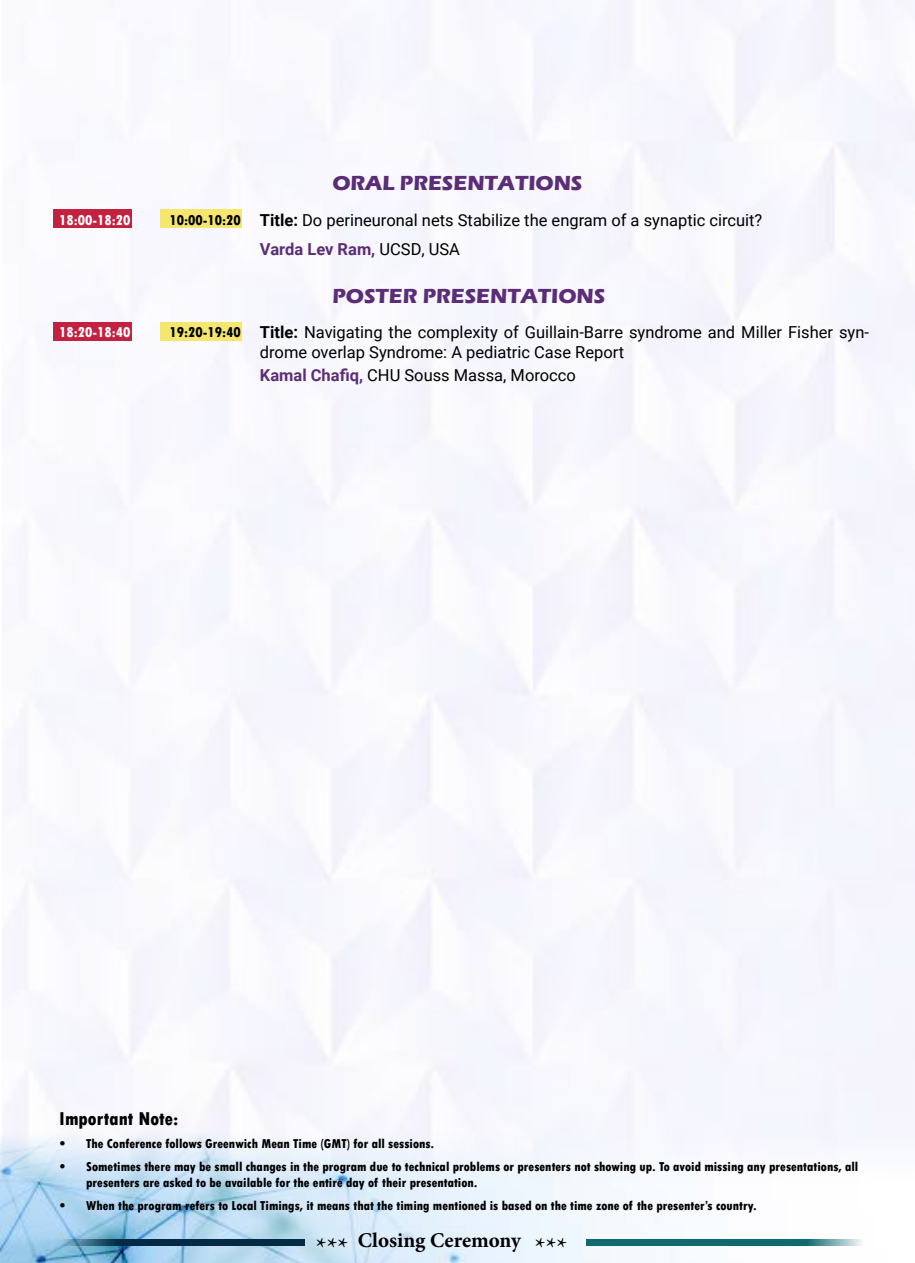
<style>
.page{position:relative;width:915px;height:1263px;background:#fff}
.page>*{position:absolute;margin:0;border:0;box-sizing:border-box;transform-origin:0 0}
.t1{font:27px "Minion Pro";color:#000}
.t2{font:700 21px "Eras ITC";color:#5c2d77}
.t3{font:700 21px "Minion Pro";letter-spacing:-.005em;color:#000}
.t4{font:800 condensed 19.5px "Tw Cen";color:#000}
.t5{font:16.5px/19.8px "Roboto";color:#000}
.t6{font:800 condensed 15px "Tw Cen";color:#fff}
.t7{font:800 condensed 13.5px/16.2px "Tw Cen";color:#000}
.s1{font-family:"Tw Cen";font-weight:800;font-stretch:condensed;font-size:15px}
.s2{font-weight:700}
.s3{font-weight:700;color:#5c2d77}
</style>
<div class="page">
<img style="left:6px;top:0;width:909px;height:1132px">
<img style="left:1px;top:1132px;width:914px;height:131px">
<div style="left:53px;top:322px;width:79px;height:19px;background:#c42040"></div>
<div style="left:160px;top:322px;width:82px;height:19px;background:#f5e76e"></div>
<div style="left:53px;top:210px;width:79px;height:18px;background:#c42040"></div>
<div style="left:160px;top:210px;width:82px;height:18px;background:#f5e76e"></div>
<svg style="left:53px;top:1239px;width:252px;height:6px;fill:#042a44"></svg>
<svg style="left:586px;top:1239px;width:280px;height:6px;fill:#0e6970"></svg>
<h2 class="t2" style="left:332px;top:171px;width:252px">ORAL PRESENTATIONS</h2>
<p class="t6" style="left:59px;top:211px;width:73px">18:00-18:20</p>
<p class="t5" style="left:260px;top:205px;width:504px;line-height:29.1px;text-indent:-91px"><span class="s1">10:00-10:20</span> <span class="s2">Title:</span> Do perineuronal nets Stabilize the engram of a synaptic circuit?<br><span class="s3">Varda Lev Ram,</span> UCSD, USA</p>
<h2 class="t2" style="left:332px;top:284px;width:274px">POSTER PRESENTATIONS</h2>
<p class="t6" style="left:59px;top:323px;width:73px">18:20-18:40</p>
<p class="t5" style="left:260px;top:322px;width:611px;text-indent:-91px"><span class="s1">19:20-19:40</span> <span class="s2">Title:</span> Navigating the complexity of Guillain-Barre syndrome and Miller Fisher syn&shy;drome overlap Syndrome: A pediatric Case Report</p>
<p class="t5" style="left:260px;top:365px;width:317px"><span class="s3">Kamal Chafiq,</span> CHU Souss Massa, Morocco</p>
<h3 class="t4" style="left:59px;top:1107px;width:121px">Important Note:</h3>
<p class="t7" style="left:59px;top:1135px;width:376px">• The Conference follows Greenwich Mean Time (GMT) for all sessions.</p>
<p class="t7" style="left:86px;top:1158px;width:774px;text-indent:-27px">• Sometimes there may be small changes in the program due to technical problems or presenters not showing up. To avoid missing any presentations, all presenters are asked to be available for the entire day of their presentation.</p>
<p class="t7" style="left:59px;top:1197px;width:699px">• When the program refers to Local Timings, it means that the timing mentioned is based on the time zone of the presenter’s country.</p>
<h2 class="t3" style="left:358px;top:1226px;width:165px">Closing Ceremony</h2>
<h1 class="t1" style="left:316px;top:1229px;width:34px">***</h1>
<h1 class="t1" style="left:535px;top:1229px;width:34px">***</h1>
</div>
